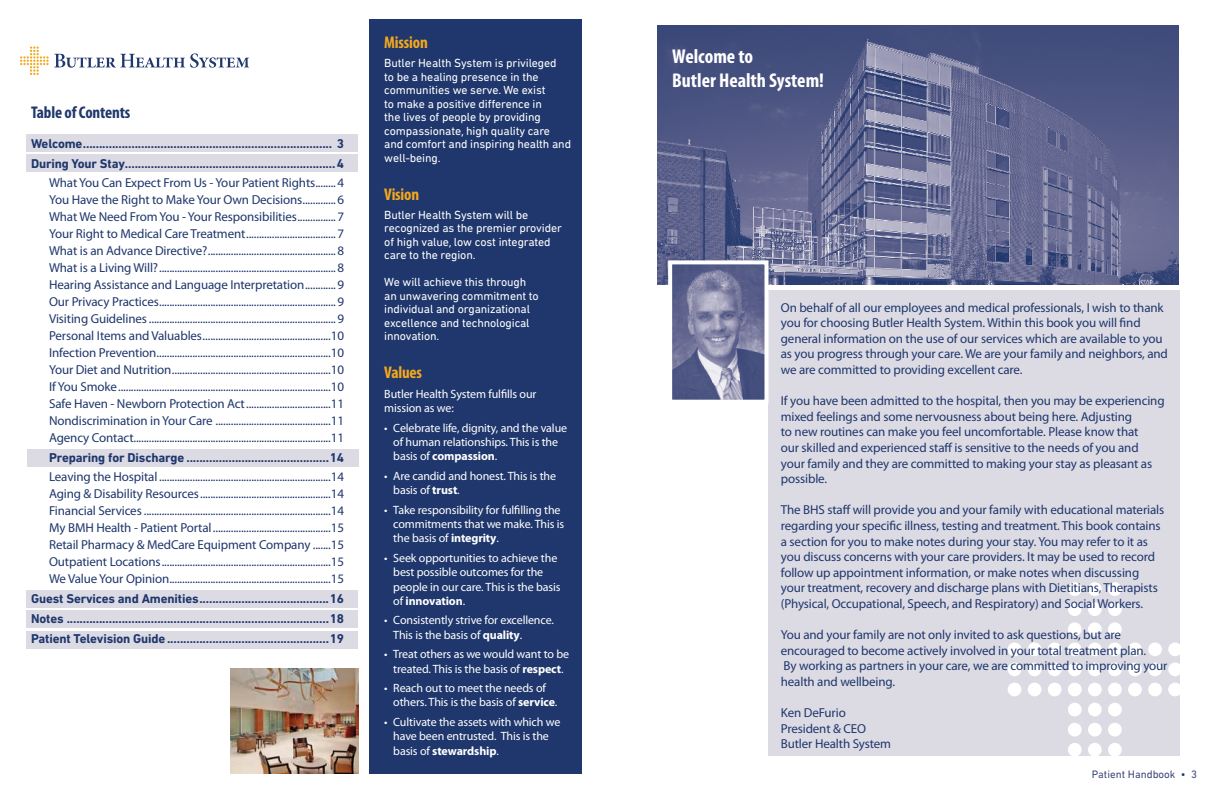
<style>
.page{position:relative;width:1224px;height:792px;background:#fff}
.page>*{position:absolute;margin:0;border:0;box-sizing:border-box;transform-origin:0 0}
.t1{font:700 condensed 20px/24px "Myriad Pro";color:#fff}
.t2{font:700 condensed 17px "Myriad Pro";letter-spacing:-.01em;color:#f5a81c}
.t3{font:700 condensed 17px "Myriad Pro";letter-spacing:-.01em;color:#1f376c}
.t4{font:13px/17px "Myriad Pro";letter-spacing:-.01em;color:#1f376c}
.t5{font:700 13px/20px "DIN Next LT Pro";letter-spacing:-.01em;color:#1f376c}
.t6{font:12px/14.4px "Myriad Pro";letter-spacing:-.01em;color:#fff}
.t7{font:12px/13.5px "DIN Next Rounded LT Pro";letter-spacing:-.01em;color:#fff}
.t8{font:11px "DIN Next LT Pro";color:#3d4a7a}
.s1{font-weight:700}
.s2{color:#1f376c}
</style>
<div class="page">
<div style="left:768px;top:290px;width:412px;height:466px;background:#dcdbe4"></div>
<svg style="left:1008px;top:582px;width:172px;height:174px"></svg>
<div style="left:26px;top:154px;width:331px;height:18px;background:#dcdbe4"></div>
<div style="left:27px;top:449px;width:331px;height:17px;background:#dcdbe4"></div>
<div style="left:26px;top:590px;width:331px;height:17px;background:#dcdbe4"></div>
<div style="left:26px;top:610px;width:331px;height:18px;background:#dcdbe4"></div>
<div style="left:26px;top:631px;width:331px;height:17px;background:#dcdbe4"></div>
<div style="left:26px;top:134px;width:331px;height:18px;background:#dcdbe4"></div>
<div style="left:369px;top:19px;width:213px;height:755px;background:#1f376c"></div>
<img style="left:657px;top:26px;width:522px;height:259px">
<svg style="left:666px;top:258px;width:105px;height:146px;background:#888baa"></svg>
<img style="left:230px;top:669px;width:128px;height:105px">
<svg style="left:20px;top:46px;width:229px;height:29px"></svg>
<h2 class="t3" style="left:31px;top:103px;width:101px">Table of Contents</h2>
<p class="t5" style="left:31px;top:133px;width:315px">Welcome............................................................................. 3<br>During Your Stay.................................................................4</p>
<p class="t4" style="left:49px;top:174px;width:297px;text-align:justify">What You Can Expect From Us - Your Patient Rights........4<br>You Have the Right to Make Your Own Decisions.............6<br>What We Need From You - Your Responsibilities...............7<br>Your Right to Medical Care Treatment...................................7<br>What is an Advance Directive?..................................................8<br>What is a Living Will?.....................................................................8<br>Hearing Assistance and Language Interpretation............9<br>Our Privacy Practices.....................................................................9<br>Visiting Guidelines.........................................................................9<br>Personal Items and Valuables..................................................10<br>Infection Prevention....................................................................10<br>Your Diet and Nutrition..............................................................10<br>If You Smoke...................................................................................10<br>Safe Haven - Newborn Protection Act.................................11<br>Nondiscrimination in Your Care .............................................11<br>Agency Contact.............................................................................11</p>
<p class="t5" style="left:49px;top:447px;width:296px">Preparing for Discharge ............................................14</p>
<p class="t4" style="left:49px;top:468px;width:296px;text-align:justify">Leaving the Hospital ...................................................................14<br>Aging &amp; Disability Resources...................................................14<br>Financial Services .........................................................................14<br>My BMH Health - Patient Portal..............................................15<br>Retail Pharmacy &amp; MedCare Equipment Company .......15<br>Outpatient Locations..................................................................15<br>We Value Your Opinion...............................................................15</p>
<p class="t5" style="left:31px;top:588px;width:315px;text-align:justify">Guest Services and Amenities........................................16<br>Notes .................................................................................18<br>Patient Television Guide..................................................19</p>
<h2 class="t2" style="left:384px;top:33px;width:45px">Mission</h2>
<p class="t7" style="left:384px;top:56px;width:188px">Butler Health System is privileged<br>to be a healing presence in the communities we serve. We exist<br>to make a positive difference in<br>the lives of people by providing compassionate, high quality care and comfort and inspiring health and well-being.</p>
<h2 class="t2" style="left:384px;top:185px;width:36px">Vision</h2>
<p class="t7" style="left:384px;top:208px;width:179px">Butler Health System will be recognized as the premier provider of high value, low cost integrated care to the region.</p>
<p class="t7" style="left:384px;top:275px;width:156px">We will achieve this through an unwavering commitment to individual and organizational excellence and technological innovation.</p>
<h2 class="t2" style="left:384px;top:363px;width:39px">Values</h2>
<p class="t6" style="left:384px;top:387px;width:154px">Butler Health System fulfills our mission as we:</p>
<p class="t6" style="left:393px;top:421px;width:175px;text-indent:-9px">• Celebrate life, dignity, and the value of human relationships. This is the basis of <span class="s1">compassion</span>.</p>
<p class="t6" style="left:393px;top:469px;width:164px;text-indent:-9px">• Are candid and honest. This is the basis of <span class="s1">trust</span>.</p>
<p class="t6" style="left:393px;top:503px;width:172px;text-indent:-9px">• Take responsibility for fulfilling the commitments that we make. This is the basis of <span class="s1">integrity</span>.</p>
<p class="t6" style="left:393px;top:551px;width:169px;text-indent:-9px">• Seek opportunities to achieve the best possible outcomes for the people in our care. This is the basis of <span class="s1">innovation</span>.</p>
<p class="t6" style="left:393px;top:613px;width:162px;text-indent:-9px">• Consistently strive for excellence.<br>This is the basis of <span class="s1">quality</span>.</p>
<p class="t6" style="left:384px;top:647px;width:186px;text-align:center">• Treat others as we would want to be treated. This is the basis of <span class="s1">respect</span>.</p>
<p class="t6" style="left:393px;top:681px;width:166px;text-indent:-9px">• Reach out to meet the needs of others. This is the basis of <span class="s1">service</span>.</p>
<p class="t6" style="left:393px;top:715px;width:169px;text-indent:-9px">• Cultivate the assets with which we have been entrusted. This is the basis of <span class="s1">stewardship</span>.</p>
<h1 class="t1" style="left:672px;top:45px;width:153px">Welcome to<br>Butler Health System!</h1>
<p class="t4" style="left:781px;top:300px;width:389px;line-height:15.6px">On behalf of all our employees and medical professionals, I wish to thank you for choosing Butler Health System. Within this book you will find general information on the use of our services which are available to you as you progress through your care. We are your family and neighbors, and we are committed to providing excellent care.</p>
<p class="t4" style="left:781px;top:393px;width:385px;line-height:15.6px">If you have been admitted to the hospital, then you may be experiencing mixed feelings and some nervousness about being here. Adjusting<br>to new routines can make you feel uncomfortable. Please know that<br>our skilled and experienced staff is sensitive to the needs of you and your family and they are committed to making your stay as pleasant as possible.</p>
<p class="t4" style="left:781px;top:502px;width:385px;line-height:15.6px">The BHS staff will provide you and your family with educational materials regarding your specific illness, testing and treatment. This book contains a section for you to make notes during your stay. You may refer to it as you discuss concerns with your care providers. It may be used to record follow up appointment information, or make notes when discussing your treatment, recovery and discharge plans with Dietitians, Therapists (Physical, Occupational, Speech, and Respiratory) and Social Workers.</p>
<p class="t4" style="left:781px;top:627px;width:388px;line-height:15.6px">You and your family are not only invited to ask questions, but are encouraged to become actively involved in your total treatment plan.<br>By working as partners in your care, we are committed to improving your health and wellbeing.</p>
<p class="t4" style="left:781px;top:705px;width:112px;line-height:15.6px">Ken DeFurio<br>President &amp; CEO<br>Butler Health System</p>
<p class="t8" style="left:1092px;top:768px;width:107px">Patient Handbook <span class="s2">•</span> 3</p>
</div>
